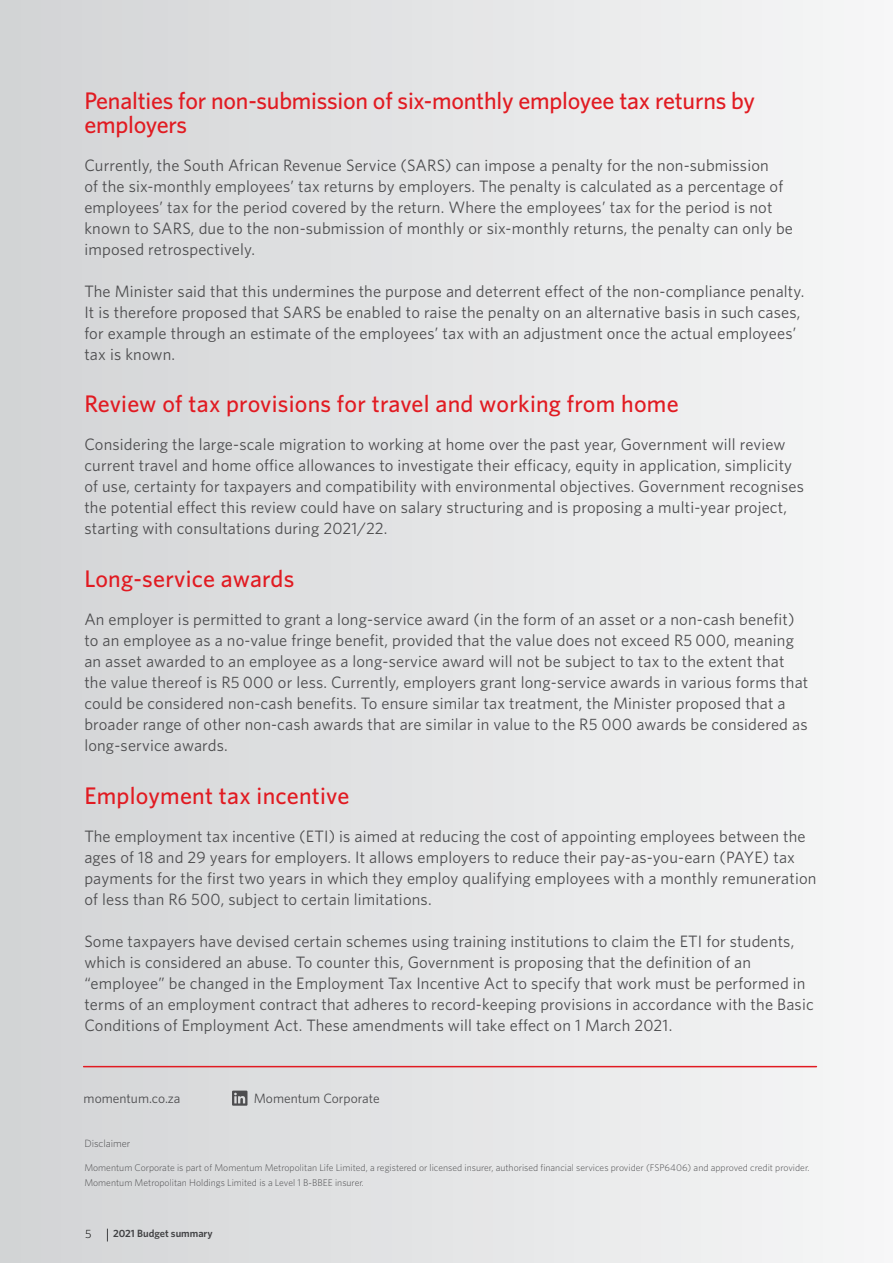
<style>
.page{position:relative;width:893px;height:1263px;background:#fff}
.page>*{position:absolute;margin:0;border:0;box-sizing:border-box;transform-origin:0 0}
.t1{font:500 24px/24px "Whitney";letter-spacing:-.005em;color:#e11b22}
.t2{font:16.5px/21px "Whitney";letter-spacing:.01em;color:#4d4d4f}
.t3{font:13.5px "Whitney";color:#4d4d4f}
.t4{font:300 12px "Whitney";color:#000}
.t5{font:600 10.5px "Whitney";color:#4d4d4f}
.t6{font:300 10.5px "Whitney";color:#4d4d4f}
.t7{font:300 9.75px/15px "Whitney";color:#4d4d4f}
</style>
<div class="page">
<div style="left:0;top:0;width:893px;height:1263px;background:linear-gradient(to right,#d2d3d5,#f7f7f7)"></div>
<hr style="left:84px;top:1066px;width:732px;height:1px;background:#e11b22">
<svg style="left:232px;top:1090px;width:15px;height:16px"></svg>
<h1 class="t1" style="left:84px;top:88px;width:672px">Penalties for non-submission of six-monthly employee tax returns by employers</h1>
<p class="t2" style="left:84px;top:154px;width:710px">Currently, the South African Revenue Service (SARS) can impose a penalty for the non-submission<br>of the six-monthly employees’ tax returns by employers. The penalty is calculated as a percentage of employees’ tax for the period covered by the return. Where the employees’ tax for the period is not known to SARS, due to the non-submission of monthly or six-monthly returns, the penalty can only be imposed retrospectively.</p>
<p class="t2" style="left:84px;top:280px;width:722px">The Minister said that this undermines the purpose and deterrent effect of the non-compliance penalty.<br>It is therefore proposed that SARS be enabled to raise the penalty on an alternative basis in such cases, for example through an estimate of the employees’ tax with an adjustment once the actual employees’ tax is known.</p>
<h1 class="t1" style="left:84px;top:392px;width:596px">Review of tax provisions for travel and working from home</h1>
<p class="t2" style="left:84px;top:434px;width:721px">Considering the large-scale migration to working at home over the past year, Government will review current travel and home office allowances to investigate their efficacy, equity in application, simplicity of use, certainty for taxpayers and compatibility with environmental objectives. Government recognises the potential effect this review could have on salary structuring and is proposing a multi-year project, starting with consultations during 2021/22.</p>
<h1 class="t1" style="left:84px;top:567px;width:212px">Long-service awards</h1>
<p class="t2" style="left:84px;top:609px;width:725px">An employer is permitted to grant a long-service award (in the form of an asset or a non-cash benefit) to an employee as a no-value fringe benefit, provided that the value does not exceed R5 000, meaning an asset awarded to an employee as a long-service award will not be subject to tax to the extent that the value thereof is R5 000 or less. Currently, employers grant long-service awards in various forms that could be considered non-cash benefits. To ensure similar tax treatment, the Minister proposed that a broader range of other non-cash awards that are similar in value to the R5 000 awards be considered as long‑service awards.</p>
<h1 class="t1" style="left:84px;top:783px;width:267px">Employment tax incentive</h1>
<p class="t2" style="left:84px;top:826px;width:734px">The employment tax incentive (ETI) is aimed at reducing the cost of appointing employees between the ages of 18 and 29 years for employers. It allows employers to reduce their pay-as-you-earn (PAYE) tax payments for the first two years in which they employ qualifying employees with a monthly remuneration of less than R6 500, subject to certain limitations.</p>
<p class="t2" style="left:84px;top:931px;width:731px">Some taxpayers have devised certain schemes using training institutions to claim the ETI for students, which is considered an abuse. To counter this, Government is proposing that the definition of an “employee” be changed in the Employment Tax Incentive Act to specify that work must be performed in terms of an employment contract that adheres to record-keeping provisions in accordance with the Basic Conditions of Employment Act. These amendments will take effect on 1 March 2021.</p>
<p class="t3" style="left:84px;top:1089px;width:98px">momentum.co.za</p>
<p class="t3" style="left:254px;top:1089px;width:128px">Momentum Corporate</p>
<p class="t6" style="left:84px;top:1136px;width:48px">Disclaimer</p>
<p class="t7" style="left:84px;top:1159px;width:727px">Momentum Corporate is part of Momentum Metropolitan Life Limited, a registered or licensed insurer, authorised financial services provider (FSP6406) and approved credit provider.<br>Momentum Metropolitan Holdings Limited is a Level 1 B-BBEE insurer.</p>
<p class="t4" style="left:85px;top:1226px;width:8px">5</p>
<p class="t5" style="left:113px;top:1226px;width:101px">2021 Budget summary</p>
</div>
